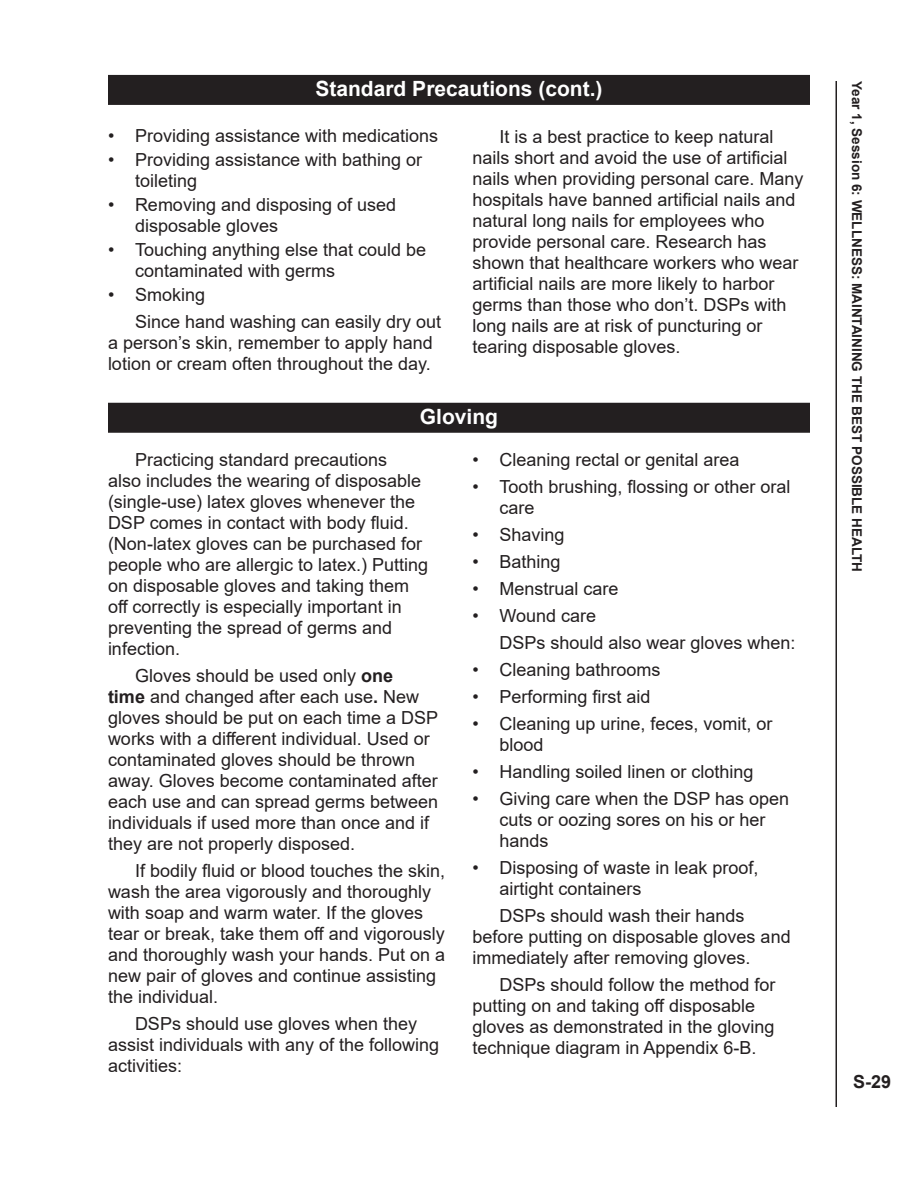
<style>
.page{position:relative;width:918px;height:1188px;background:#fff}
.page>*{position:absolute;margin:0;border:0;box-sizing:border-box;transform-origin:0 0}
.t1{font:700 21px "Arial";color:#fff}
.t2{font:18px/21px "Arial";color:#231f20}
.t3{font:700 18px "Arial";color:#231f20}
.t4{font:700 13.5px "Arial";color:#231f20}
.s1{font-weight:700}
</style>
<div class="page">
<hr style="left:836px;top:81px;width:1px;height:1026px;background:#231f20">
<div style="left:108px;top:75px;width:702px;height:30px;background:#231f20"></div>
<div style="left:108px;top:403px;width:702px;height:30px;background:#231f20"></div>
<p class="t1" style="left:315px;top:74px;width:289px">Standard Precautions (cont.)</p>
<p class="t2" style="left:108px;top:126px;width:332px">• Providing assistance with medications</p>
<p class="t2" style="left:108px;top:150px;width:316px">• Providing assistance with bathing or</p>
<p class="t2" style="left:135px;top:171px;width:64px">toileting</p>
<p class="t2" style="left:135px;top:195px;width:263px;text-indent:-27px">• Removing and disposing of used disposable gloves</p>
<p class="t2" style="left:135px;top:240px;width:293px;text-indent:-27px">• Touching anything else that could be contaminated with germs</p>
<p class="t2" style="left:108px;top:285px;width:99px">• Smoking</p>
<p class="t2" style="left:108px;top:312px;width:335px;text-indent:27px">Since hand washing can easily dry out a person’s skin, remember to apply hand lotion or cream often throughout the day.</p>
<p class="t2" style="left:472px;top:126px;width:333px;text-indent:27px">It is a best practice to keep natural nails short and avoid the use of artificial nails when providing personal care. Many hospitals have banned artificial nails and natural long nails for employees who provide personal care. Research has shown that healthcare workers who wear artificial nails are more likely to harbor germs than those who don’t. DSPs with long nails are at risk of puncturing or tearing disposable gloves.</p>
<p class="t1" style="left:420px;top:402px;width:80px">Gloving</p>
<p class="t2" style="left:108px;top:449px;width:322px;text-indent:27px">Practicing standard precautions<br>also includes the wearing of disposable (single-use) latex gloves whenever the DSP comes in contact with body fluid. (Non-latex gloves can be purchased for people who are allergic to latex.) Putting on disposable gloves and taking them off correctly is especially important in preventing the spread of germs and infection.</p>
<p class="t2" style="left:108px;top:665px;width:332px;text-indent:27px">Gloves should be used only <span class="s1">one<br>time</span> and changed after each use<span class="s1">.</span> New gloves should be put on each time a DSP works with a different individual. Used or contaminated gloves should be thrown away. Gloves become contaminated after each use and can spread germs between individuals if used more than once and if they are not properly disposed.</p>
<p class="t2" style="left:108px;top:860px;width:339px;text-indent:27px">If bodily fluid or blood touches the skin, wash the area vigorously and thoroughly with soap and warm water. If the gloves tear or break, take them off and vigorously and thoroughly wash your hands. Put on a new pair of gloves and continue assisting the individual.</p>
<p class="t2" style="left:108px;top:1013px;width:333px;text-indent:27px">DSPs should use gloves when they assist individuals with any of the following activities:</p>
<p class="t2" style="left:472px;top:449px;width:269px">• Cleaning rectal or genital area</p>
<p class="t2" style="left:472px;top:476px;width:320px">• Tooth brushing, flossing or other oral</p>
<p class="t2" style="left:500px;top:497px;width:37px">care</p>
<p class="t2" style="left:472px;top:524px;width:94px">• Shaving</p>
<p class="t2" style="left:472px;top:551px;width:90px">• Bathing</p>
<p class="t2" style="left:472px;top:578px;width:148px">• Menstrual care</p>
<p class="t2" style="left:500px;top:602px;width:298px;line-height:27px;text-indent:-27px">• Wound care<br>DSPs should also wear gloves when:</p>
<p class="t2" style="left:472px;top:659px;width:190px">• Cleaning bathrooms</p>
<p class="t2" style="left:472px;top:686px;width:180px">• Performing first aid</p>
<p class="t2" style="left:500px;top:713px;width:275px;text-indent:-27px">• Cleaning up urine, feces, vomit, or blood</p>
<p class="t2" style="left:472px;top:761px;width:283px">• Handling soiled linen or clothing</p>
<p class="t2" style="left:472px;top:788px;width:318px">• Giving care when the DSP has open</p>
<p class="t2" style="left:500px;top:809px;width:268px">cuts or oozing sores on his or her</p>
<p class="t2" style="left:500px;top:830px;width:51px">hands</p>
<p class="t2" style="left:472px;top:857px;width:288px">• Disposing of waste in leak proof,</p>
<p class="t2" style="left:500px;top:878px;width:144px">airtight containers</p>
<p class="t2" style="left:472px;top:905px;width:320px;text-indent:27px">DSPs should wash their hands before putting on disposable gloves and immediately after removing gloves.</p>
<p class="t2" style="left:472px;top:974px;width:305px;text-indent:27px">DSPs should follow the method for putting on and taking off disposable gloves as demonstrated in the gloving technique diagram in Appendix 6-B.</p>
<p class="t4" style="left:866px;top:81px;width:492px;rotate:90deg">Year 1, Session 6: WELLNESS: MAINTAINING THE BEST POSSIBLE HEALTH</p>
<p class="t3" style="left:853px;top:1069px;width:40px">S-29</p>
</div>
